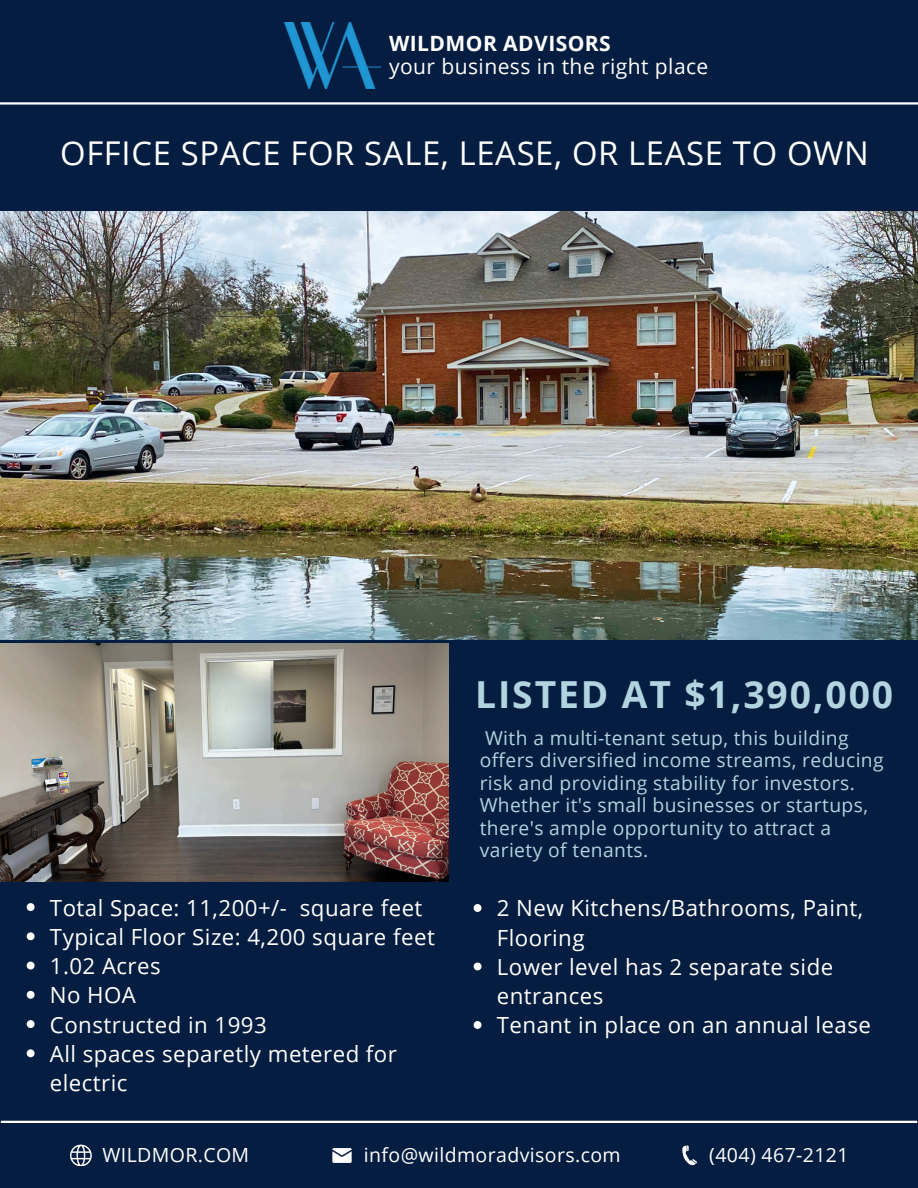
<style>
.page{position:relative;width:918px;height:1188px;background:#051d40}
.page>*{position:absolute;margin:0;border:0;box-sizing:border-box;transform-origin:0 0}
.t1{font:700 37.35px "Open Sans";letter-spacing:.05em;color:#b1d4e0}
.t2{font:32.7px "Open Sans";letter-spacing:.02em;color:#fff}
.t3{font:22.2px/29.2px "Open Sans";letter-spacing:.02em;color:#fff}
.t4{font:21px/22.5px "Open Sans";letter-spacing:.02em;color:#fff}
.t5{font:19.5px "Open Sans";letter-spacing:.02em;color:#fff}
.t6{font:19.2px/22.5px "Open Sans";letter-spacing:.02em;color:#b1d4e0}
.s1{font-weight:700}
</style>
<div class="page">
<hr style="left:1px;top:1121px;width:916px;height:2px;background:#fff">
<svg style="left:682px;top:1145px;width:15px;height:21px"></svg>
<svg style="left:332px;top:1148px;width:20px;height:15px"></svg>
<img style="left:1px;top:643px;width:448px;height:239px">
<hr style="left:0;top:102px;width:918px;height:3px;background:#fff">
<img style="left:0;top:212px;width:918px;height:427px">
<svg style="left:70px;top:1145px;width:21px;height:21px"></svg>
<img style="left:285px;top:23px;width:95px;height:66px">
<svg style="left:27px;top:903px;width:8px;height:8px"></svg>
<svg style="left:27px;top:932px;width:8px;height:8px"></svg>
<svg style="left:27px;top:962px;width:8px;height:8px"></svg>
<svg style="left:27px;top:991px;width:8px;height:8px"></svg>
<svg style="left:27px;top:1020px;width:8px;height:8px"></svg>
<svg style="left:27px;top:1049px;width:8px;height:8px"></svg>
<svg style="left:474px;top:904px;width:8px;height:8px"></svg>
<svg style="left:474px;top:963px;width:8px;height:7px"></svg>
<svg style="left:474px;top:1021px;width:8px;height:8px"></svg>
<p class="t4" style="left:389px;top:32px;width:321px"><span class="s1">WILDMOR ADVISORS<br></span>your business in the right place</p>
<h2 class="t2" style="left:60px;top:130px;width:810px">OFFICE SPACE FOR SALE, LEASE, OR LEASE TO OWN</h2>
<p class="t1" style="left:475px;top:668px;width:419px">LISTED AT $1,390,000</p>
<p class="t3" style="left:50px;top:892px;width:374px">Total Space: 11,200+/- square feet</p>
<p class="t3" style="left:50px;top:922px;width:386px">Typical Floor Size: 4,200 square feet</p>
<h1 class="t3" style="left:50px;top:951px;width:112px">1.02 Acres</h1>
<p class="t3" style="left:50px;top:980px;width:88px">No HOA</p>
<p class="t3" style="left:50px;top:1009px;width:218px">Constructed in 1993</p>
<p class="t3" style="left:50px;top:1039px;width:349px">All spaces separetly metered for electric</p>
<p class="t6" style="left:480px;top:726px;width:406px">With a multi-tenant setup, this building offers diversified income streams, reducing risk and providing stability for investors.<br>Whether it's small businesses or startups, there's ample opportunity to attract a variety of tenants.</p>
<p class="t3" style="left:497px;top:893px;width:368px">2 New Kitchens/Bathrooms, Paint,<br>Flooring</p>
<p class="t3" style="left:497px;top:952px;width:338px">Lower level has 2 separate side entrances</p>
<p class="t3" style="left:497px;top:1010px;width:376px">Tenant in place on an annual lease</p>
<h3 class="t5" style="left:102px;top:1141px;width:148px">WILDMOR.COM</h3>
<p class="t5" style="left:364px;top:1141px;width:258px">info@wildmoradvisors.com</p>
<p class="t5" style="left:709px;top:1141px;width:141px">(404) 467-2121</p>
</div>
